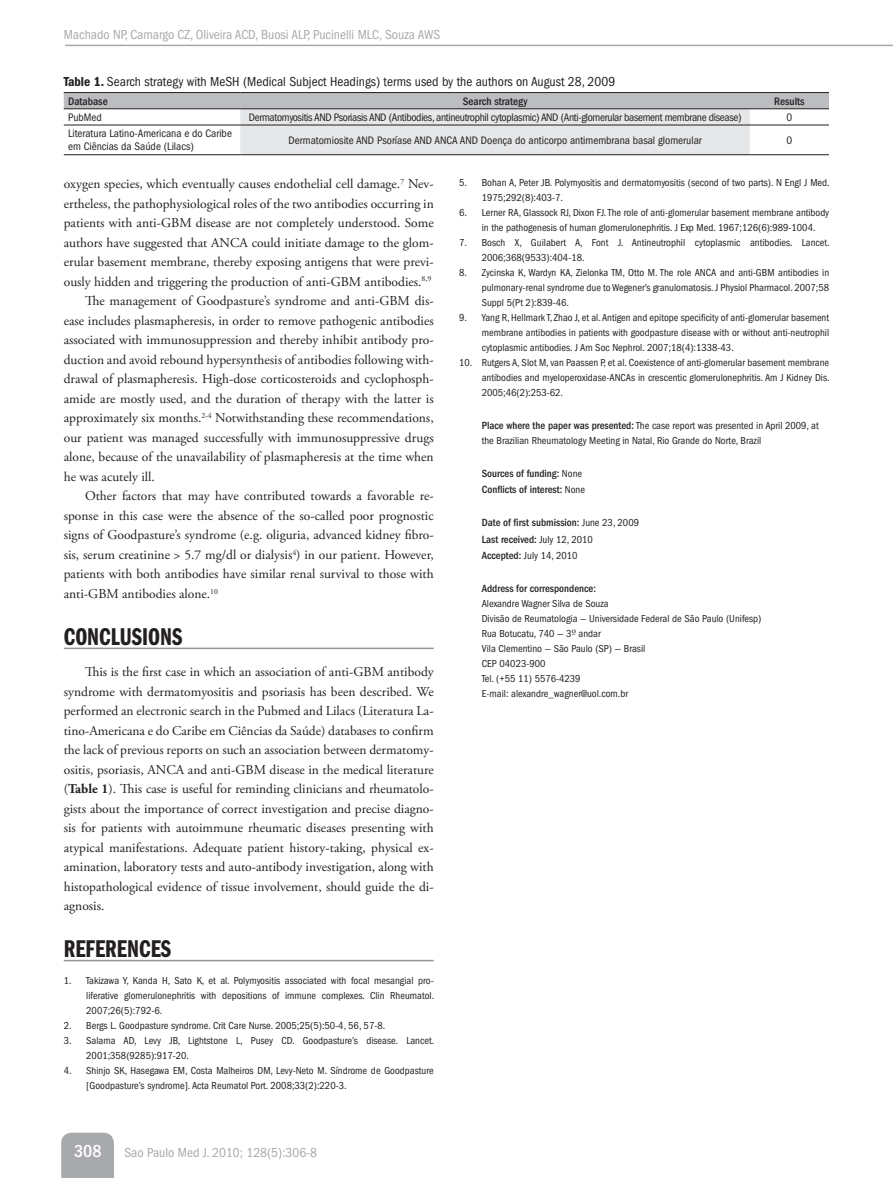
<style>
.page{position:relative;width:893px;height:1178px;background:#fff}
.page>*{position:absolute;margin:0;border:0;box-sizing:border-box;transform-origin:0 0}
.z04_2_sub_1{font:25.2px "ITC Franklin Gothic Std Dm Cp";color:#231f20}
.t1{font:500 condensed 18px "ITC Franklin Gothic Std";color:#fff}
.z05_0_texto_txt{font:13.5px/19.5px "Adobe Garamond Pro";color:#231f20;text-align:justify}
.z08_0_cabecalho{font:condensed 13.5px "ITC Franklin Gothic Std";color:#a8a9ad}
.z07_0_tabela_img_tit{font:condensed 13.5px "ITC Franklin Gothic Std";color:#231f20}
.z07_2_tabela_txt{font:condensed 11.25px/13.5px "ITC Franklin Gothic Std";color:#231f20}
.z07_2_tabela_txt-2{font:condensed 11.25px "ITC Franklin Gothic Std";letter-spacing:-.03em;color:#231f20}
.z07_1_tabela_-_prime{font:500 condensed 11.25px "ITC Franklin Gothic Std";color:#231f20}
.z06_1_informacoes_ad{font:500 condensed 10.8px "ITC Franklin Gothic Std";color:#231f20}
.z06_0_referencias{font:condensed 10.5px/15px "ITC Franklin Gothic Std";color:#231f20}
.z06_1_informacoes_ad-2{font:condensed 10.5px/15px "ITC Franklin Gothic Std";color:#231f20}
.s1{font-family:"ITC Franklin Gothic Std Dm Cd";font-stretch:normal}
.s2{font-weight:700}
.s3{font-weight:500;font-size:10.8px}
.s4{font-weight:400;font-size:10.5px}
.s5{font-family:"Dutch 801 BT";font-stretch:normal}
</style>
<div class="page">
<div style="left:61px;top:1132px;width:53px;height:46px;background:#a8a9ad"></div>
<hr style="left:65px;top:45px;width:828px;height:1px;background:#a8a9ad">
<hr style="left:64px;top:648px;width:370px;height:1px;background:#939598">
<hr style="left:64px;top:960px;width:370px;height:1px;background:#939598">
<svg style="left:64px;top:93px;width:765px;height:61px"></svg>
<hr style="left:64px;top:92px;width:176px;height:1px;background:#231f20">
<hr style="left:240px;top:92px;width:510px;height:1px;background:#231f20">
<hr style="left:750px;top:92px;width:79px;height:1px;background:#231f20">
<hr style="left:64px;top:154px;width:176px;height:1px;background:#231f20">
<hr style="left:240px;top:154px;width:510px;height:1px;background:#231f20">
<hr style="left:750px;top:154px;width:79px;height:1px;background:#231f20">
<hr style="left:64px;top:125px;width:176px;height:1px;background:#231f20">
<hr style="left:240px;top:125px;width:510px;height:1px;background:#231f20">
<hr style="left:750px;top:125px;width:79px;height:1px;background:#231f20">
<hr style="left:64px;top:108px;width:176px;height:1px;background:#231f20">
<hr style="left:240px;top:108px;width:510px;height:1px;background:#231f20">
<hr style="left:750px;top:108px;width:79px;height:1px;background:#231f20">
<p class="z08_0_cabecalho" style="left:64px;top:27px;width:378px">Machado NP, Camargo CZ, Oliveira ACD, Buosi ALP, Pucinelli MLC, Souza AWS</p>
<p class="z07_0_tabela_img_tit" style="left:64px;top:74px;width:553px"><span class="s1">Table 1.</span> Search strategy with MeSH (Medical Subject Headings) terms used by the authors on August 28, 2009</p>
<p class="z07_1_tabela_-_prime" style="left:68px;top:94px;width:41px">Database</p>
<p class="z07_1_tabela_-_prime" style="left:463px;top:94px;width:66px">Search strategy</p>
<p class="z07_1_tabela_-_prime" style="left:774px;top:94px;width:32px">Results</p>
<p class="z07_2_tabela_txt" style="left:68px;top:110px;width:35px">PubMed</p>
<p class="z07_2_tabela_txt-2" style="left:249px;top:111px;width:494px">Dermatomyositis AND Psoriasis AND (Antibodies, antineutrophil cytoplasmic) AND (Anti-glomerular basement membrane disease)</p>
<p class="z07_2_tabela_txt" style="left:787px;top:110px;width:7px">0</p>
<p class="z07_2_tabela_txt" style="left:68px;top:127px;width:165px">Literatura Latino-Americana e do Caribe em Ciências da Saúde (Lilacs)</p>
<p class="z07_2_tabela_txt" style="left:288px;top:133px;width:415px">Dermatomiosite AND Psoríase AND ANCA AND Doença do anticorpo antimembrana basal glomerular</p>
<p class="z07_2_tabela_txt" style="left:787px;top:133px;width:7px">0</p>
<p class="z05_0_texto_txt" style="left:64px;top:175px;width:371px">oxygen species, which eventually causes endothelial cell damage.<sup>7</sup> Nev&shy;ertheless, the pathophysiological roles of the two antibodies occurring in patients with anti-GBM disease are not completely understood. Some authors have suggested that ANCA could initiate damage to the glom&shy;erular basement membrane, thereby exposing antigens that were previ&shy;ously hidden and triggering the production of anti-GBM antibodies.<sup>8,9</sup></p>
<p class="z05_0_texto_txt" style="left:64px;top:292px;width:371px;text-indent:21px">The management of Goodpasture’s syndrome and anti-GBM dis&shy;ease includes plasmapheresis, in order to remove pathogenic antibodies associated with immunosuppression and thereby inhibit antibody pro&shy;duction and avoid rebound hypersynthesis of antibodies following with&shy;drawal of plasmapheresis. High-dose corticosteroids and cyclophosph&shy;amide are mostly used, and the duration of therapy with the latter is approximately six months.<sup>2-4</sup> Notwithstanding these recommendations, our patient was managed successfully with immunosuppressive drugs alone, because of the unavailability of plasmapheresis at the time when he was acutely ill.</p>
<p class="z05_0_texto_txt" style="left:64px;top:487px;width:371px;text-indent:21px">Other factors that may have contributed towards a favorable re&shy;sponse in this case were the absence of the so-called poor prognostic signs of Goodpasture’s syndrome (e.g. oliguria, advanced kidney fibro&shy;sis, serum creatinine &gt; 5.7 mg/dl or dialysis<sup>4</sup>) in our patient. However, patients with both antibodies have similar renal survival to those with anti-GBM antibodies alone.<sup>10</sup></p>
<p class="z04_2_sub_1" style="left:64px;top:622px;width:120px">CONCLUSIONS</p>
<p class="z05_0_texto_txt" style="left:64px;top:662px;width:371px;text-indent:21px">This is the first case in which an association of anti-GBM antibody syndrome with dermatomyositis and psoriasis has been described. We performed an electronic search in the Pubmed and Lilacs (Literatura La&shy;tino-Americana e do Caribe em Ciências da Saúde) databases to confirm the lack of previous reports on such an association between dermatomy&shy;ositis, psoriasis, ANCA and anti-GBM disease in the medical literature (<span class="s2">Table 1</span>). This case is useful for reminding clinicians and rheumatolo&shy;gists about the importance of correct investigation and precise diagno&shy;sis for patients with autoimmune rheumatic diseases presenting with atypical manifestations. Adequate patient history-taking, physical ex&shy;amination, laboratory tests and auto-antibody investigation, along with histopathological evidence of tissue involvement, should guide the di&shy;agnosis.</p>
<p class="z04_2_sub_1" style="left:64px;top:934px;width:109px">REFERENCES</p>
<p class="z06_0_referencias" style="left:86px;top:973px;width:349px;text-align:justify;text-indent:-22px">1. Takizawa Y, Kanda H, Sato K, et al. Polymyositis associated with focal mesangial pro&shy;liferative glomerulonephritis with depositions of immune complexes. Clin Rheumatol.<br>2007;26(5):792-6.</p>
<p class="z06_0_referencias" style="left:64px;top:1018px;width:323px">2. Bergs L. Goodpasture syndrome. Crit Care Nurse. 2005;25(5):50-4, 56, 57-8.</p>
<p class="z06_0_referencias" style="left:86px;top:1033px;width:349px;text-indent:-22px">3. Salama AD, Levy JB, Lightstone L, Pusey CD. Goodpasture’s disease. Lancet.<br>2001;358(9285):917-20.</p>
<p class="z06_0_referencias" style="left:86px;top:1063px;width:349px;text-indent:-22px">4. Shinjo SK, Hasegawa EM, Costa Malheiros DM, Levy-Neto M. Síndrome de Goodpasture [Goodpasture’s syndrome]. Acta Reumatol Port. 2008;33(2):220-3.</p>
<h2 class="t1" style="left:74px;top:1140px;width:29px">308</h2>
<p class="z08_0_cabecalho" style="left:124px;top:1145px;width:194px">Sao Paulo Med J. 2010; 128(5):306-8</p>
<p class="z06_0_referencias" style="left:482px;top:175px;width:349px;text-indent:-22px">5. Bohan A, Peter JB. Polymyositis and dermatomyositis (second of two parts). N Engl J Med.<br>1975;292(8):403-7.</p>
<p class="z06_0_referencias" style="left:482px;top:205px;width:349px;text-indent:-22px">6. Lerner RA, Glassock RJ, Dixon FJ. The role of anti-glomerular basement membrane antibody in the pathogenesis of human glomerulonephritis. J Exp Med. 1967;126(6):989-1004.</p>
<p class="z06_0_referencias" style="left:482px;top:235px;width:349px;text-indent:-22px">7. Bosch X, Guilabert A, Font J. Antineutrophil cytoplasmic antibodies. Lancet.<br>2006;368(9533):404-18.</p>
<p class="z06_0_referencias" style="left:482px;top:265px;width:349px;text-align:justify;text-indent:-22px">8. Zycinska K, Wardyn KA, Zielonka TM, Otto M. The role ANCA and anti-GBM antibodies in pulmonary-renal syndrome due to Wegener’s granulomatosis. J Physiol Pharmacol. 2007;58<br>Suppl 5(Pt 2):839-46.</p>
<p class="z06_0_referencias" style="left:482px;top:310px;width:349px;text-align:justify;text-indent:-22px">9. Yang R, Hellmark T, Zhao J, et al. Antigen and epitope specificity of anti-glomerular basement membrane antibodies in patients with goodpasture disease with or without anti-neutrophil cytoplasmic antibodies. J Am Soc Nephrol. 2007;18(4):1338-43.</p>
<p class="z06_0_referencias" style="left:482px;top:355px;width:349px;text-align:justify;text-indent:-22px">10. Rutgers A, Slot M, van Paassen P, et al. Coexistence of anti-glomerular basement membrane antibodies and myeloperoxidase-ANCAs in crescentic glomerulonephritis. Am J Kidney Dis.<br>2005;46(2):253-62.</p>
<p class="z06_1_informacoes_ad-2" style="left:482px;top:418px;width:338px"><span class="s3">Place where the paper was presented:</span> The case report was presented in April 2009, at the Brazilian Rheumatology Meeting in Natal, Rio Grande do Norte, Brazil</p>
<p class="z06_1_informacoes_ad" style="left:482px;top:467px;width:102px">Sources of funding: <span class="s4">None</span></p>
<p class="z06_1_informacoes_ad" style="left:482px;top:484px;width:105px">Conflicts of interest: <span class="s4">None</span></p>
<p class="z06_1_informacoes_ad" style="left:482px;top:517px;width:159px">Date of first submission: <span class="s4">June 23, 2009</span></p>
<p class="z06_1_informacoes_ad" style="left:482px;top:533px;width:113px">Last received: <span class="s4">July 12, 2010</span></p>
<p class="z06_1_informacoes_ad-2" style="left:482px;top:548px;width:97px"><span class="s3">Accepted:</span> July 14, 2010</p>
<p class="z06_1_informacoes_ad" style="left:482px;top:583px;width:116px">Address for correspondence:</p>
<p class="z06_1_informacoes_ad-2" style="left:482px;top:596px;width:281px">Alexandre Wagner Silva de Souza<br>Divisão de Reumatologia — Universidade Federal de São Paulo (Unifesp)<br>Rua Botucatu, 740 — 3<span class="s5">º</span> andar<br>Vila Clementino — São Paulo (SP) — Brasil<br>CEP 04023-900<br>Tel. (+55 11) 5576-4239<br>E-mail: alexandre_wagner@uol.com.br</p>
</div>
